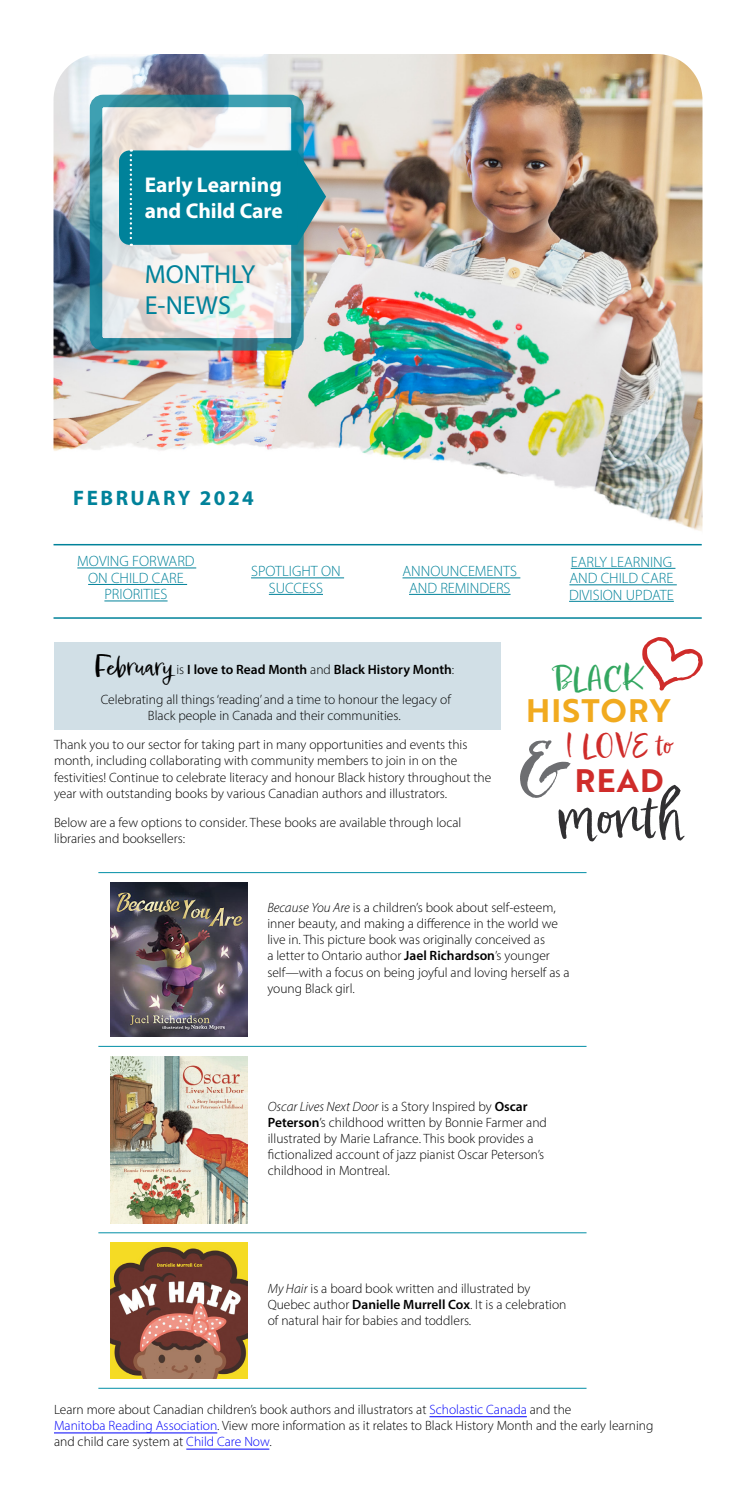
<style>
.page{position:relative;width:756px;height:1512px;background:#fff}
.page>*{position:absolute;margin:0;border:0;box-sizing:border-box;transform-origin:0 0}
.t1{font:86.4px "Epicursive Script";color:#6d6e71}
.t2{font:57.6px "Epicursive Script";color:#313032}
.t3{font:31.65px "Brother 1816 Bold";letter-spacing:.04em;color:#f1aa1f}
.t4{font:31.65px "Brother 1816 Bold";color:#cf2c2a}
.t5{font:28.8px "Epicursive Script";color:#cf2c2a}
.t6{font:28.8px "Epicursive Script";color:#34a761}
.Monthly_E-News{font:26.1px "Myriad Pro";color:#00829a}
.Early_Learning_and_Child_Care{font:700 21.45px/25.7px "Myriad Pro";color:#fff}
.Date{font:700 21px "Myriad Pro";letter-spacing:.12em;color:#00829a}
.Section_Link{font:300 15px/16.5px "Myriad Pro";color:#00829a;text-align:center}
.Paragraph{font:300 13.5px/16.2px "Myriad Pro";color:#000}
.Paragraph_End{font:300 13.5px/16.2px "Myriad Pro";color:#000}
.Paragraph-2{font:600 13.5px "Myriad Pro";color:#000}
.s1{font-family:"Epicursive Script";font-weight:400;font-size:25.5px}
.s2{font-weight:300}
.s3{font-style:italic}
.s4{font-weight:600}
.s5{color:#0000fa}
</style>
<div class="page">
<img style="left:54px;top:54px;width:649px;height:477px">
<svg style="left:96px;top:101px;width:201px;height:243px"></svg>
<div style="left:90px;top:95px;width:214px;height:256px;border:12px solid #00829a;border-radius:7px"></div>
<svg style="left:119px;top:149px;width:207px;height:97px;background:#13889d"></svg>
<hr style="left:54px;top:544px;width:648px;height:1px;background:#00829a">
<hr style="left:54px;top:617px;width:648px;height:2px;background:#00829a">
<hr style="left:571px;top:568px;width:104px;height:1px;background:#00829a">
<hr style="left:569px;top:584px;width:108px;height:1px;background:#00829a">
<hr style="left:569px;top:601px;width:105px;height:1px;background:#00829a">
<hr style="left:77px;top:568px;width:119px;height:1px;background:#00829a">
<hr style="left:88px;top:584px;width:99px;height:1px;background:#00829a">
<hr style="left:104px;top:601px;width:64px;height:1px;background:#00829a">
<hr style="left:251px;top:578px;width:93px;height:1px;background:#00829a">
<hr style="left:269px;top:594px;width:54px;height:1px;background:#00829a">
<hr style="left:403px;top:578px;width:117px;height:1px;background:#00829a">
<hr style="left:409px;top:594px;width:102px;height:1px;background:#00829a">
<div style="left:54px;top:642px;width:446px;height:53px;background:#d1dfe6"></div>
<div style="left:54px;top:687px;width:446px;height:43px;background:#d1dfe6"></div>
<hr style="left:430px;top:1416px;width:97px;height:1px;background:#0000fa">
<hr style="left:54px;top:1433px;width:163px;height:1px;background:#0000fa">
<hr style="left:186px;top:1449px;width:83px;height:1px;background:#0000fa">
<svg style="left:642px;top:637px;width:61px;height:54px"></svg>
<img style="left:111px;top:882px;width:136px;height:155px">
<img style="left:111px;top:1056px;width:137px;height:167px">
<img style="left:111px;top:1242px;width:136px;height:137px">
<hr style="left:98px;top:1046px;width:489px;height:1px;background:#008ea6">
<hr style="left:98px;top:872px;width:489px;height:1px;background:#008ea6">
<hr style="left:98px;top:1232px;width:489px;height:1px;background:#008ea6">
<hr style="left:98px;top:1388px;width:489px;height:1px;background:#008ea6">
<h1 class="Early_Learning_and_Child_Care" style="left:145px;top:171px;width:140px">Early Learning and Child Care</h1>
<h1 class="Monthly_E-News" style="left:145px;top:258px;width:112px">MONTHLY</h1>
<h1 class="Monthly_E-News" style="left:145px;top:290px;width:88px">E-NEWS</h1>
<p class="Date" style="left:73px;top:484px;width:182px">FEBRUARY 2024</p>
<p class="Section_Link" style="left:77px;top:553px;width:119px">MOVING FORWARD<br>ON CHILD CARE</p>
<p class="Section_Link" style="left:104px;top:586px;width:65px">PRIORITIES</p>
<p class="Section_Link" style="left:251px;top:563px;width:91px">SPOTLIGHT ON</p>
<p class="Section_Link" style="left:269px;top:579px;width:56px">SUCCESS</p>
<p class="Section_Link" style="left:403px;top:563px;width:116px">ANNOUNCEMENTS</p>
<p class="Section_Link" style="left:409px;top:579px;width:103px">AND REMINDERS</p>
<p class="Section_Link" style="left:571px;top:553px;width:103px">EARLY LEARNING</p>
<p class="Section_Link" style="left:569px;top:570px;width:106px">AND CHILD CARE</p>
<p class="Section_Link" style="left:569px;top:586px;width:106px">DIVISION UPDATE</p>
<p class="Paragraph-2" style="left:94px;top:661px;width:361px"><span class="s1">February</span> <span class="s2">is</span> I love to Read Month <span class="s2">and</span> Black History Month<span class="s2">:</span></p>
<p class="Paragraph" style="left:101px;top:691px;width:352px;text-align:center">Celebrating all things ‘reading’ and a time to honour the legacy of<br>Black people in Canada and their communities.</p>
<p class="Paragraph" style="left:54px;top:737px;width:439px">Thank you to our sector for taking part in many opportunities and events this month, including collaborating with community members to join in on the festivities! Continue to celebrate literacy and honour Black history throughout the year with outstanding books by various Canadian authors and illustrators.</p>
<p class="Paragraph_End" style="left:54px;top:815px;width:409px">Below are a few options to consider. These books are available through local libraries and booksellers:</p>
<p class="t6" style="left:553px;top:660px;width:92px">BLACK</p>
<p class="t3" style="left:526px;top:687px;width:146px">HISTORY</p>
<p class="t5" style="left:565px;top:726px;width:109px">I LOVE to</p>
<p class="t1" style="left:519px;top:710px;width:55px">&amp;</p>
<p class="t4" style="left:575px;top:757px;width:90px">READ</p>
<p class="t2" style="left:559px;top:779px;width:127px">month</p>
<p class="Paragraph" style="left:267px;top:899px;width:304px"><span class="s3">Because You Are</span> is a children’s book about self-esteem, inner beauty, and making a difference in the world we live in. This picture book was originally conceived as<br>a letter to Ontario author <span class="s4">Jael Richardson</span>’s younger self—with a focus on being joyful and loving herself as a young Black girl.</p>
<p class="Paragraph" style="left:268px;top:1098px;width:281px"><span class="s3">Oscar Lives Next Door</span> is a Story Inspired by <span class="s4">Oscar Peterson</span>’s childhood written by Bonnie Farmer and illustrated by Marie Lafrance. This book provides a fictionalized account of jazz pianist Oscar Peterson’s childhood in Montreal.</p>
<p class="Paragraph" style="left:268px;top:1280px;width:300px"><span class="s3">My Hair</span> is a board book written and illustrated by<br>Quebec author <span class="s4">Danielle Murrell Cox</span>. It is a celebration of natural hair for babies and toddlers.</p>
<p class="Paragraph" style="left:54px;top:1401px;width:601px">Learn more about Canadian children’s book authors and illustrators at <span class="s5">Scholastic Canada</span> and the<br><span class="s5">Manitoba Reading Association</span>. View more information as it relates to Black History Month and the early learning and child care system at <span class="s5">Child Care Now</span>.</p>
</div>
